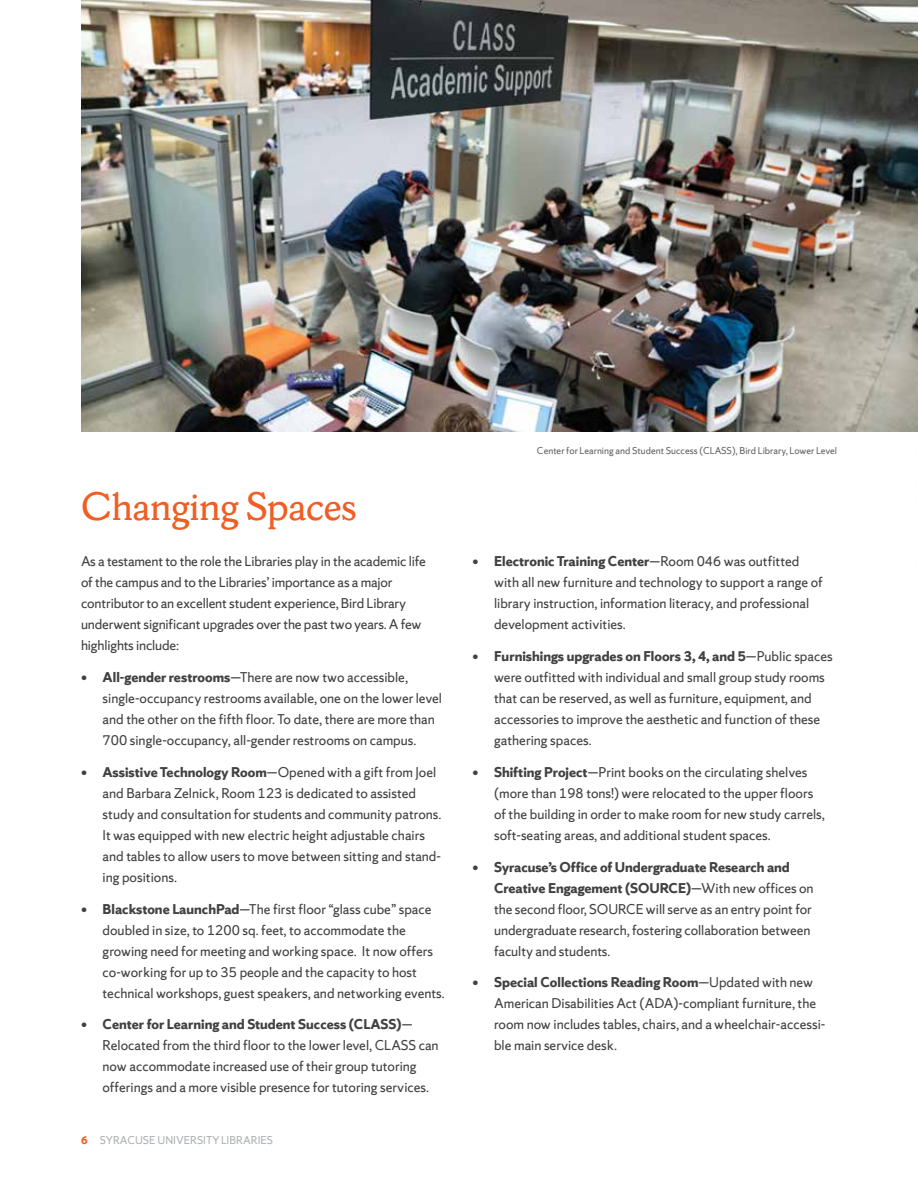
<style>
.page{position:relative;width:918px;height:1188px;background:#fff}
.page>*{position:absolute;margin:0;border:0;box-sizing:border-box;transform-origin:0 0}
.Header__Serif__-_H1{font:42px "Sherman Serif";color:#f15d22}
.tabs{font:15px/21px "Sherman Sans";color:#414042}
.t1{font:12px "Sherman Sans";color:#acaeb1}
.t2{font:10.5px "Sherman Sans";color:#636466}
.s1{font-weight:700}
.s2{font-weight:700;color:#f15d22}
</style>
<div class="page">
<img style="left:81px;top:0;width:837px;height:432px">
<h1 class="Header__Serif__-_H1" style="left:81px;top:480px;width:277px">Changing Spaces</h1>
<p class="tabs" style="left:81px;top:551px;width:346px">As a testament to the role the Libraries play in the academic life of the campus and to the Libraries’ importance as a major contributor to an excellent student experience, Bird Library underwent significant upgrades over the past two years. A few highlights include:</p>
<p class="tabs" style="left:103px;top:667px;width:341px;text-indent:-22px"><span class="s1">• All-gender restrooms</span>—There are now two accessible, single-occupancy restrooms available, one on the lower level and the other on the fifth floor. To date, there are more than 700 single-occupancy, all-gender restrooms on campus.</p>
<p class="tabs" style="left:103px;top:761px;width:340px;text-indent:-22px"><span class="s1">• Assistive Technology Room</span>—Opened with a gift from Joel and Barbara Zelnick, Room 123 is dedicated to assisted study and consultation for students and community patrons.<br>It was equipped with new electric height adjustable chairs and tables to allow users to move between sitting and stand&shy;ing positions.</p>
<p class="tabs" style="left:103px;top:898px;width:344px;text-indent:-22px"><span class="s1">• Blackstone LaunchPad</span>—The first floor “glass cube” space doubled in size, to 1200 sq. feet, to accommodate the growing need for meeting and working space. It now offers co-working for up to 35 people and the capacity to host technical workshops, guest speakers, and networking events.</p>
<p class="tabs" style="left:103px;top:1014px;width:338px;text-indent:-22px"><span class="s1">• Center for Learning and Student Success (CLASS)</span>— Relocated from the third floor to the lower level, CLASS can now accommodate increased use of their group tutoring offerings and a more visible presence for tutoring services.</p>
<p class="t1" style="left:81px;top:1133px;width:194px"><span class="s2">6</span> SYRACUSE UNIVERSITY LIBRARIES</p>
<p class="t2" style="left:537px;top:445px;width:302px">Center for Learning and Student Success (CLASS), Bird Library, Lower Level</p>
<p class="tabs" style="left:494px;top:551px;width:330px;text-indent:-22px"><span class="s1">• Electronic Training Center</span>—Room 046 was outfitted with all new furniture and technology to support a range of library instruction, information literacy, and professional development activities.</p>
<p class="tabs" style="left:494px;top:646px;width:340px;text-indent:-22px"><span class="s1">• Furnishings upgrades on Floors 3, 4, and 5</span>—Public spaces were outfitted with individual and small group study rooms that can be reserved, as well as furniture, equipment, and accessories to improve the aesthetic and function of these gathering spaces.</p>
<p class="tabs" style="left:494px;top:761px;width:332px;text-indent:-22px"><span class="s1">• Shifting Project</span>—Print books on the circulating shelves (more than 198 tons!) were relocated to the upper floors of the building in order to make room for new study carrels, soft-seating areas, and additional student spaces.</p>
<p class="tabs" style="left:494px;top:856px;width:321px;text-indent:-22px"><span class="s1">• Syracuse’s Office of Undergraduate Research and Creative Engagement (SOURCE)</span>—With new offices on the second floor, SOURCE will serve as an entry point for undergraduate research, fostering collaboration between faculty and students.</p>
<p class="tabs" style="left:494px;top:972px;width:333px;text-indent:-22px"><span class="s1">• Special Collections Reading Room</span>—Updated with new American Disabilities Act (ADA)-compliant furniture, the room now includes tables, chairs, and a wheelchair-accessi&shy;ble main service desk.</p>
</div>
